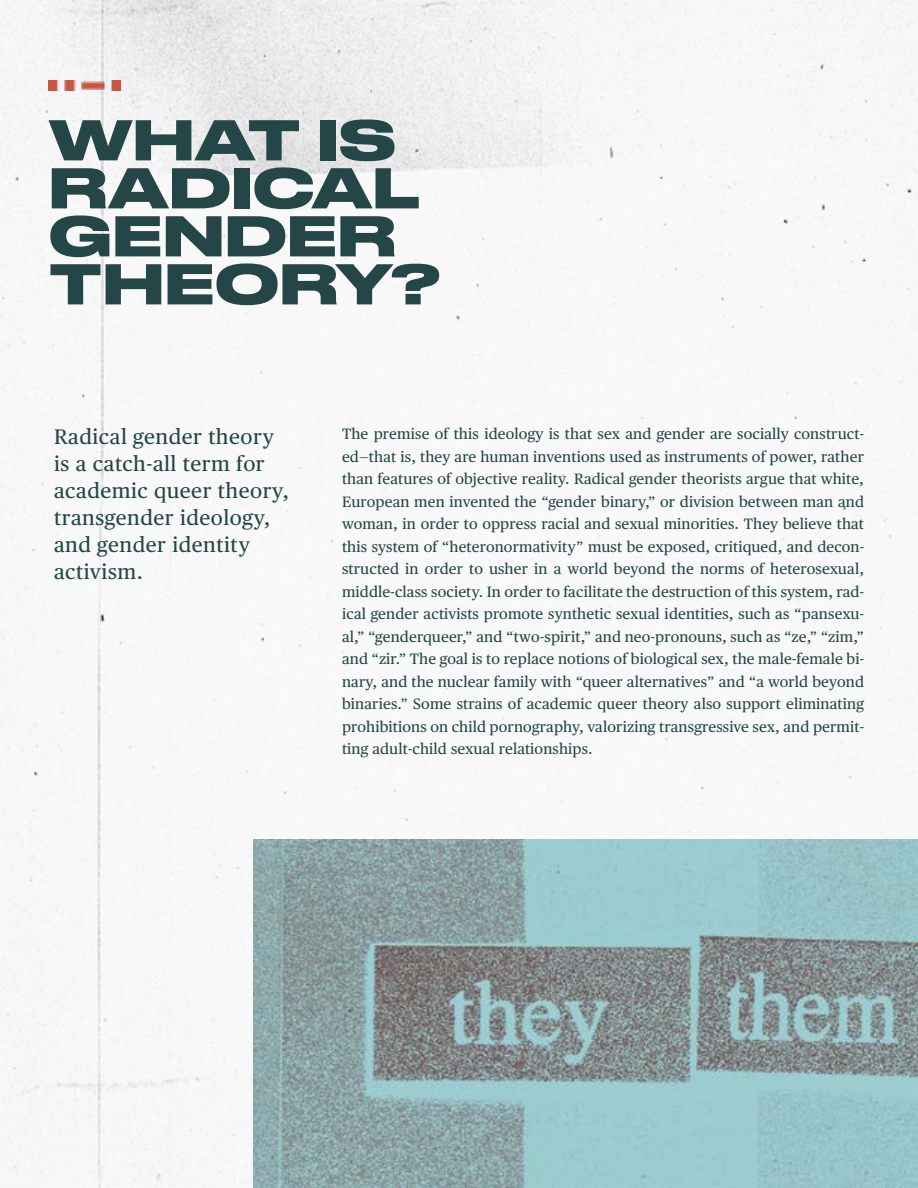
<style>
.page{position:relative;width:918px;height:1188px;background:#fff}
.page>*{position:absolute;margin:0;border:0;box-sizing:border-box;transform-origin:0 0}
.t1{font:700 54px/48px "Druk Wide";letter-spacing:.02em;color:#254647}
.t2{font:21px/27px "Publico Text";letter-spacing:.025em;color:#254647}
.t3{font:15px/22.5px "Publico Text";letter-spacing:.01em;color:#254647;text-align:justify}
</style>
<div class="page">
<img style="left:0;top:0;width:918px;height:1188px">
<img style="left:254px;top:839px;width:664px;height:349px">
<img style="left:49px;top:81px;width:72px;height:9px">
<h1 class="t1" style="left:49px;top:112px;width:392px">WHAT IS<br>RADICAL<br>GENDER<br>THEORY?</h1>
<h2 class="t2" style="left:54px;top:422px;width:236px">Radical gender theory is a catch-all term for academic queer theory, transgender ideology, and gender identity activism.</h2>
<p class="t3" style="left:342px;top:422px;width:524px">The premise of this ideology is that sex and gender are socially construct&shy;ed—that is, they are human inventions used as instruments of power, rather than features of objective reality. Radical gender theorists argue that white, European men invented the “gender binary,” or division between man and woman, in order to oppress racial and sexual minorities. They believe that this system of “heteronormativity” must be exposed, critiqued, and decon&shy;structed in order to usher in a world beyond the norms of heterosexual, middle-class society. In order to facilitate the destruction of this system, rad&shy;ical gender activists promote synthetic sexual identities, such as “pansexu&shy;al,” “genderqueer,” and “two-spirit,” and neo-pronouns, such as “ze,” “zim,” and “zir.” The goal is to replace notions of biological sex, the male-female bi&shy;nary, and the nuclear family with “queer alternatives” and “a world beyond binaries.” Some strains of academic queer theory also support eliminating prohibitions on child pornography, valorizing transgressive sex, and permit&shy;ting adult-child sexual relationships.</p>
</div>
